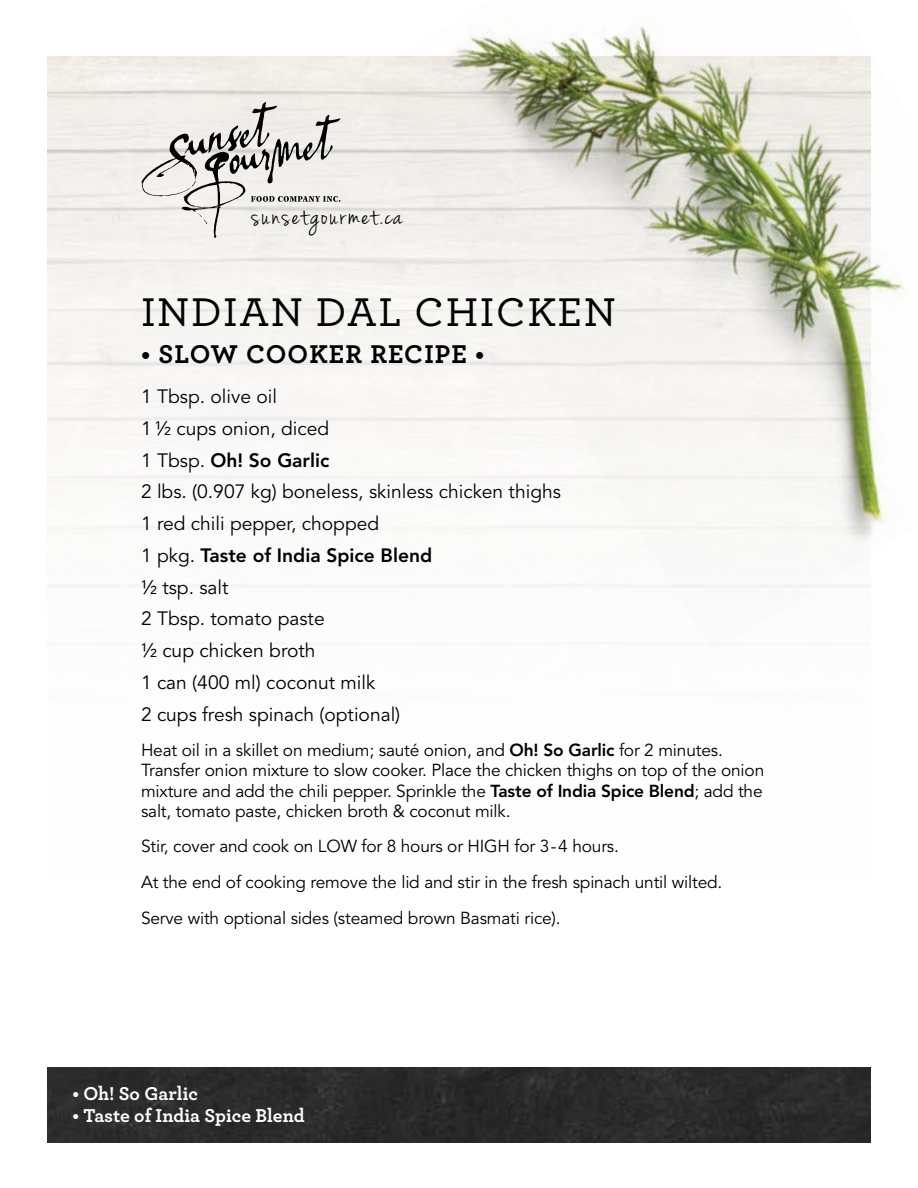
<style>
.page{position:relative;width:918px;height:1188px;background:#fff}
.page>*{position:absolute;margin:0;border:0;box-sizing:border-box;transform-origin:0 0}
.t1{font:500 42px "Archer";letter-spacing:.04em;color:#000}
.t2{font:30px "Jenna Sue";letter-spacing:.07em;color:#000}
.t3{font:700 27px "Archer";letter-spacing:.04em;color:#000}
.t4{font:700 19.5px "Archer";color:#fff}
.t5{font:19.2px/31.8px "Avenir LT Std";color:#000}
.t6{font:17.25px/20.2px "Avenir LT Std";letter-spacing:-.01em;color:#000}
.s1{font-weight:800}
</style>
<div class="page">
<svg style="left:141px;top:101px;width:200px;height:139px;background:#d5d2cf"></svg>
<div style="left:47px;top:1068px;width:824px;height:74px;background:#2b2b2b"></div>
<img style="left:361px;top:26px;width:544px;height:619px">
<h2 class="t2" style="left:252px;top:198px;width:152px">sunsetgourmet.ca</h2>
<h1 class="t1" style="left:141px;top:282px;width:476px">INDIAN DAL CHICKEN</h1>
<h3 class="t3" style="left:141px;top:333px;width:345px">• SLOW COOKER RECIPE •</h3>
<p class="t5" style="left:141px;top:381px;width:421px">1 Tbsp. olive oil<br>1 1/2 cups onion, diced<br>1 Tbsp. <span class="s1">Oh! So Garlic<br></span>2 lbs. (0.907 kg) boneless, skinless chicken thighs<br>1 red chili pepper, chopped<br>1 pkg. <span class="s1">Taste of India Spice Blend<br></span>½ tsp. salt<br>2 Tbsp. tomato paste<br>1/2 cup chicken broth<br>1 can (400 ml) coconut milk<br>2 cups fresh spinach (optional)</p>
<p class="t6" style="left:141px;top:741px;width:625px">Heat oil in a skillet on medium; sauté onion, and <span class="s1">Oh! So Garlic</span> for 2 minutes.<br>Transfer onion mixture to slow cooker. Place the chicken thighs on top of the onion mixture and add the chili pepper. Sprinkle the <span class="s1">Taste of India Spice Blend</span>; add the salt, tomato paste, chicken broth &amp; coconut milk.</p>
<p class="t6" style="left:141px;top:829px;width:583px;line-height:35.5px">Stir, cover and cook on LOW for 8 hours or HIGH for 3-4 hours.<br>At the end of cooking remove the lid and stir in the fresh spinach until wilted.<br>Serve with optional sides (steamed brown Basmati rice).</p>
<p class="t4" style="left:72px;top:1078px;width:127px">• Oh! So Garlic</p>
<p class="t4" style="left:72px;top:1100px;width:234px">• Taste of India Spice Blend</p>
</div>
